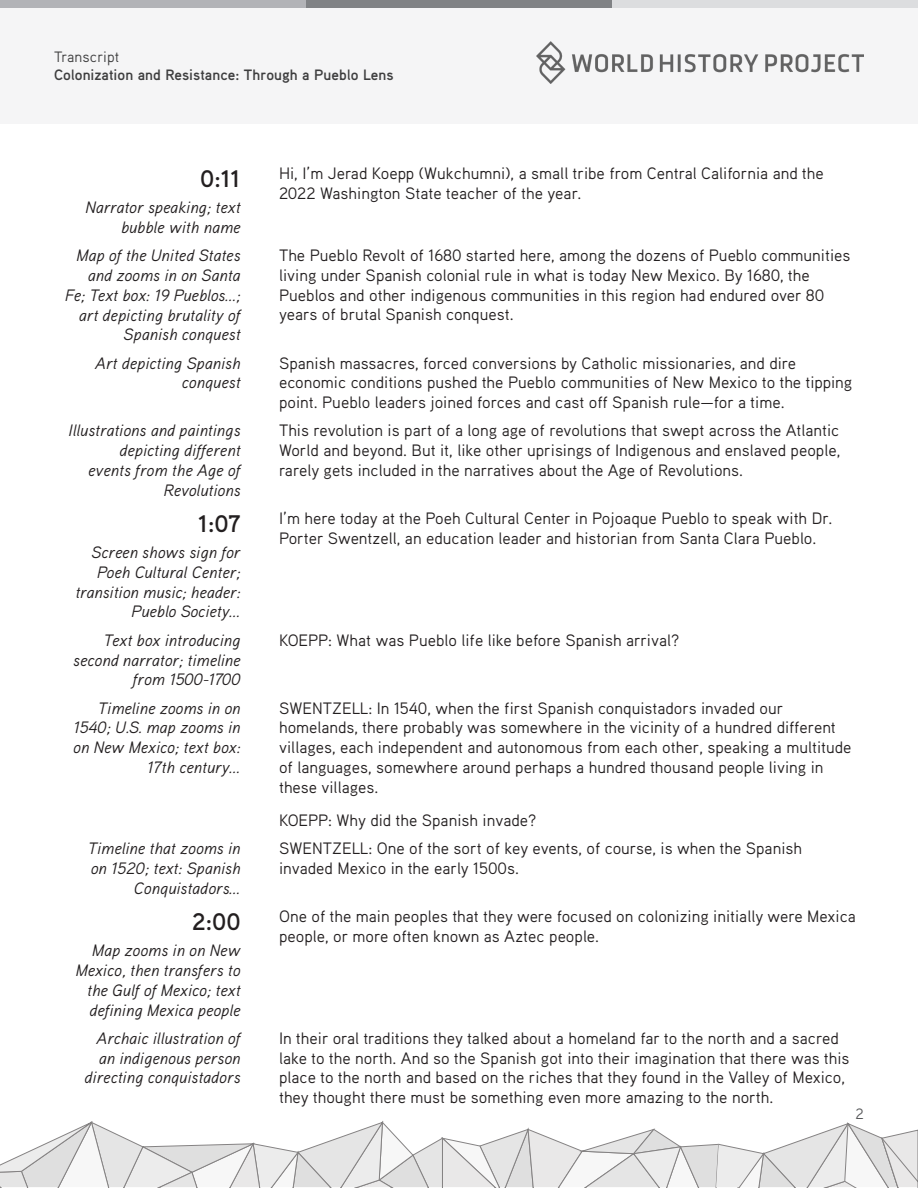
<style>
.page{position:relative;width:918px;height:1188px;background:#fff}
.page>*{position:absolute;margin:0;border:0;box-sizing:border-box;transform-origin:0 0}
.Timing_Header{font:700 24px "Aaux Pro";color:#231f20}
.Body{font:16.5px/19.8px "Aaux Pro";color:#231f20}
.Timing_Text_Descipti{font:italic 16.5px/19.8px "Aaux Pro";color:#231f20;text-align:right}
.t1{font:700 15px "Aaux Pro";letter-spacing:.005em;color:#3e3e3f}
.t2{font:15px "Aaux Pro";color:#3e3e3f}
.t3{font:15px "Aaux Pro";color:#57585a}
</style>
<div class="page">
<div style="left:0;top:0;width:918px;height:123px;background:#f5f5f6"></div>
<img style="left:537px;top:41px;width:327px;height:42px">
<div style="left:0;top:0;width:306px;height:8px;background:#b2b3b7"></div>
<div style="left:306px;top:0;width:306px;height:8px;background:#808285"></div>
<div style="left:612px;top:0;width:306px;height:8px;background:#dcdddf"></div>
<svg style="left:0;top:1121px;width:918px;height:67px"></svg>
<p class="t2" style="left:54px;top:47px;width:67px">Transcript</p>
<p class="t1" style="left:54px;top:65px;width:341px">Colonization and Resistance: Through a Pueblo Lens</p>
<h2 class="Timing_Header" style="left:200px;top:163px;width:42px">0:11</h2>
<h3 class="Timing_Text_Descipti" style="left:86px;top:197px;width:156px">Narrator speaking; text bubble with name</h3>
<p class="Body" style="left:279px;top:163px;width:546px">Hi, I’m Jerad Koepp (Wukchumni), a small tribe from Central California and the<br>2022 Washington State teacher of the year.</p>
<h3 class="Timing_Text_Descipti" style="left:65px;top:245px;width:177px">Map of the United States and zooms in on Santa<br>Fe; Text box: 19 Pueblos…; art depicting brutality of<br>Spanish conquest</h3>
<p class="Body" style="left:279px;top:245px;width:573px">The Pueblo Revolt of 1680 started here, among the dozens of Pueblo communities living under Spanish colonial rule in what is today New Mexico. By 1680, the Pueblos and other indigenous communities in this region had endured over 80 years of brutal Spanish conquest.</p>
<h3 class="Timing_Text_Descipti" style="left:95px;top:352px;width:147px">Art depicting Spanish conquest</h3>
<p class="Body" style="left:279px;top:352px;width:575px">Spanish massacres, forced conversions by Catholic missionaries, and dire economic conditions pushed the Pueblo communities of New Mexico to the tipping point. Pueblo leaders joined forces and cast off Spanish rule—for a time.</p>
<h3 class="Timing_Text_Descipti" style="left:69px;top:420px;width:173px">Illustrations and paintings depicting different<br>events from the Age of<br>Revolutions</h3>
<p class="Body" style="left:279px;top:420px;width:563px;text-align:justify">This revolution is part of a long age of revolutions that swept across the Atlantic World and beyond. But it, like other uprisings of Indigenous and enslaved people, rarely gets included in the narratives about the Age of Revolutions.</p>
<h2 class="Timing_Header" style="left:198px;top:508px;width:44px">1:07</h2>
<h3 class="Timing_Text_Descipti" style="left:75px;top:542px;width:167px">Screen shows sign for<br>Poeh Cultural Center; transition music; header:<br>Pueblo Society…</h3>
<p class="Body" style="left:279px;top:508px;width:555px">I’m here today at the Poeh Cultural Center in Pojoaque Pueblo to speak with Dr.<br>Porter Swentzell, an education leader and historian from Santa Clara Pueblo.</p>
<h3 class="Timing_Text_Descipti" style="left:73px;top:630px;width:169px">Text box introducing second narrator; timeline from 1500-1700</h3>
<p class="Body" style="left:279px;top:629px;width:402px">KOEPP: What was Pueblo life like before Spanish arrival?</p>
<h3 class="Timing_Text_Descipti" style="left:73px;top:697px;width:169px">Timeline zooms in on<br>1540; U.S. map zooms in on New Mexico; text box:<br>17th century…</h3>
<p class="Body" style="left:279px;top:697px;width:574px">SWENTZELL: In 1540, when the first Spanish conquistadors invaded our homelands, there probably was somewhere in the vicinity of a hundred different villages, each independent and autonomous from each other, speaking a multitude of languages, somewhere around perhaps a hundred thousand people living in these villages.</p>
<p class="Body" style="left:279px;top:810px;width:259px">KOEPP: Why did the Spanish invade?</p>
<h3 class="Timing_Text_Descipti" style="left:88px;top:838px;width:154px">Timeline that zooms in on 1520; text: Spanish<br>Conquistadors…</h3>
<p class="Body" style="left:279px;top:838px;width:525px">SWENTZELL: One of the sort of key events, of course, is when the Spanish invaded Mexico in the early 1500s.</p>
<h2 class="Timing_Header" style="left:192px;top:906px;width:50px">2:00</h2>
<h3 class="Timing_Text_Descipti" style="left:76px;top:940px;width:166px">Map zooms in on New<br>Mexico, then transfers to the Gulf of Mexico; text defining Mexica people</h3>
<p class="Body" style="left:279px;top:906px;width:578px">One of the main peoples that they were focused on colonizing initially were Mexica people, or more often known as Aztec people.</p>
<h3 class="Timing_Text_Descipti" style="left:85px;top:1028px;width:158px">Archaic illustration of an indigenous person directing conquistadors</h3>
<p class="Body" style="left:279px;top:1028px;width:572px">In their oral traditions they talked about a homeland far to the north and a sacred lake to the north. And so the Spanish got into their imagination that there was this place to the north and based on the riches that they found in the Valley of Mexico, they thought there must be something even more amazing to the north.</p>
<p class="t3" style="left:856px;top:1104px;width:10px">2</p>
</div>
